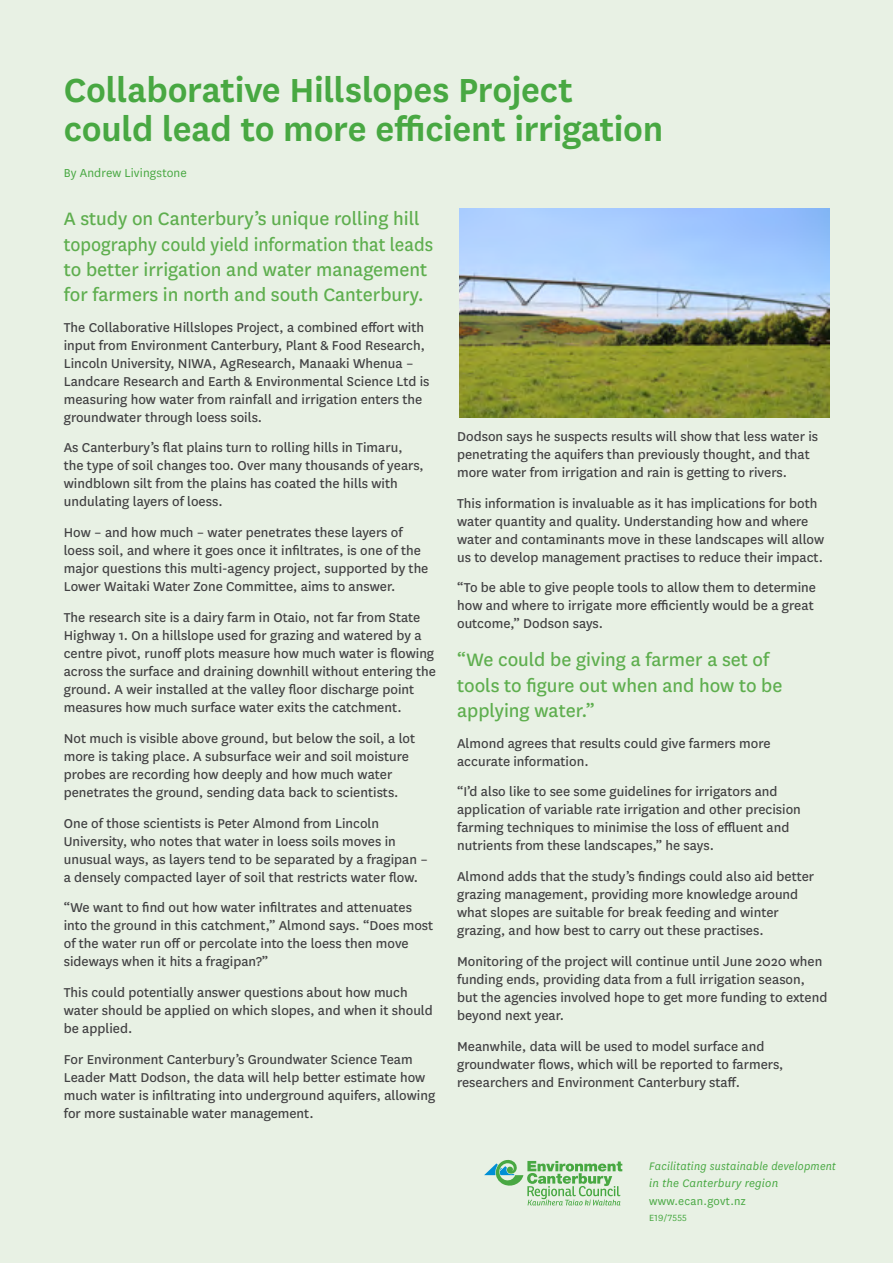
<style>
.page{position:relative;width:893px;height:1263px;background:#e8f1e4}
.page>*{position:absolute;margin:0;border:0;box-sizing:border-box;transform-origin:0 0}
.t1{font:600 39px/39px "National";letter-spacing:-.01em;color:#48a842}
.t2{font:21px/25.2px "National";color:#5eae4e}
.t3{font:15px/18px "National";color:#414042}
.t4{font:13.5px "National";letter-spacing:.01em;color:#48a842}
.t5{font:italic 12.75px/17.2px "National";letter-spacing:.02em;color:#48a842;scale:.95 1}
.t6{font:12.75px "National";letter-spacing:.02em;color:#48a842}
.t7{font:10.5px "National";letter-spacing:.02em;color:#48a842}
</style>
<div class="page">
<img style="left:459px;top:209px;width:370px;height:208px">
<svg style="left:484px;top:1159px;width:138px;height:46px"></svg>
<h1 class="t1" style="left:64px;top:68px;width:601px">Collaborative Hillslopes Project could lead to more efficient irrigation</h1>
<p class="t4" style="left:64px;top:164px;width:125px">By Andrew Livingstone</p>
<h2 class="t2" style="left:64px;top:205px;width:371px">A study on Canterbury’s unique rolling hill topography could yield information that leads to better irrigation and water management for farmers in north and south Canterbury.</h2>
<p class="t3" style="left:64px;top:317px;width:367px">The Collaborative Hillslopes Project, a combined effort with input from Environment Canterbury, Plant &amp; Food Research, Lincoln University, NIWA, AgResearch, Manaaki Whenua – Landcare Research and Earth &amp; Environmental Science Ltd is measuring how water from rainfall and irrigation enters the groundwater through loess soils.</p>
<p class="t3" style="left:64px;top:438px;width:362px">As Canterbury’s flat plains turn to rolling hills in Timaru, the type of soil changes too. Over many thousands of years, windblown silt from the plains has coated the hills with undulating layers of loess.</p>
<p class="t3" style="left:64px;top:523px;width:366px">How – and how much – water penetrates these layers of loess soil, and where it goes once it infiltrates, is one of the major questions this multi-agency project, supported by the Lower Waitaki Water Zone Committee, aims to answer.</p>
<p class="t3" style="left:64px;top:608px;width:374px">The research site is a dairy farm in Otaio, not far from State Highway 1. On a hillslope used for grazing and watered by a centre pivot, runoff plots measure how much water is flowing across the surface and draining downhill without entering the ground. A weir installed at the valley floor discharge point measures how much surface water exits the catchment.</p>
<p class="t3" style="left:64px;top:728px;width:353px">Not much is visible above ground, but below the soil, a lot more is taking place. A subsurface weir and soil moisture probes are recording how deeply and how much water penetrates the ground, sending data back to scientists.</p>
<p class="t3" style="left:64px;top:813px;width:366px">One of those scientists is Peter Almond from Lincoln University, who notes that water in loess soils moves in unusual ways, as layers tend to be separated by a fragipan – a densely compacted layer of soil that restricts water flow.</p>
<p class="t3" style="left:64px;top:898px;width:371px">“We want to find out how water infiltrates and attenuates into the ground in this catchment,” Almond says. “Does most of the water run off or percolate into the loess then move sideways when it hits a fragipan?”</p>
<p class="t3" style="left:64px;top:983px;width:370px">This could potentially answer questions about how much water should be applied on which slopes, and when it should be applied.</p>
<p class="t3" style="left:64px;top:1049px;width:373px">For Environment Canterbury’s Groundwater Science Team Leader Matt Dodson, the data will help better estimate how much water is infiltrating into underground aquifers, allowing for more sustainable water management.</p>
<p class="t3" style="left:457px;top:426px;width:363px">Dodson says he suspects results will show that less water is penetrating the aquifers than previously thought, and that more water from irrigation and rain is getting to rivers.</p>
<p class="t3" style="left:457px;top:493px;width:369px">This information is invaluable as it has implications for both water quantity and quality. Understanding how and where water and contaminants move in these landscapes will allow us to develop management practises to reduce their impact.</p>
<p class="t3" style="left:457px;top:578px;width:360px">“To be able to give people tools to allow them to determine how and where to irrigate more efficiently would be a great outcome,” Dodson says.</p>
<h2 class="t2" style="left:457px;top:646px;width:327px">“We could be giving a farmer a set of tools to figure out when and how to be applying water.”</h2>
<p class="t3" style="left:457px;top:733px;width:315px">Almond agrees that results could give farmers more accurate information.</p>
<p class="t3" style="left:457px;top:782px;width:345px">“I’d also like to see some guidelines for irrigators and application of variable rate irrigation and other precision farming techniques to minimise the loss of effluent and nutrients from these landscapes,” he says.</p>
<p class="t3" style="left:457px;top:867px;width:359px">Almond adds that the study’s findings could also aid better grazing management, providing more knowledge around what slopes are suitable for break feeding and winter grazing, and how best to carry out these practises.</p>
<p class="t3" style="left:457px;top:951px;width:372px">Monitoring of the project will continue until June 2020 when funding ends, providing data from a full irrigation season, but the agencies involved hope to get more funding to extend beyond next year.</p>
<p class="t3" style="left:457px;top:1036px;width:328px">Meanwhile, data will be used to model surface and groundwater flows, which will be reported to farmers, researchers and Environment Canterbury staff.</p>
<p class="t5" style="left:649px;top:1157px;width:198px">Facilitating sustainable development in the Canterbury region</p>
<p class="t6" style="left:649px;top:1192px;width:98px">www.ecan.govt.nz</p>
<p class="t7" style="left:649px;top:1211px;width:39px">E19/7555</p>
</div>
